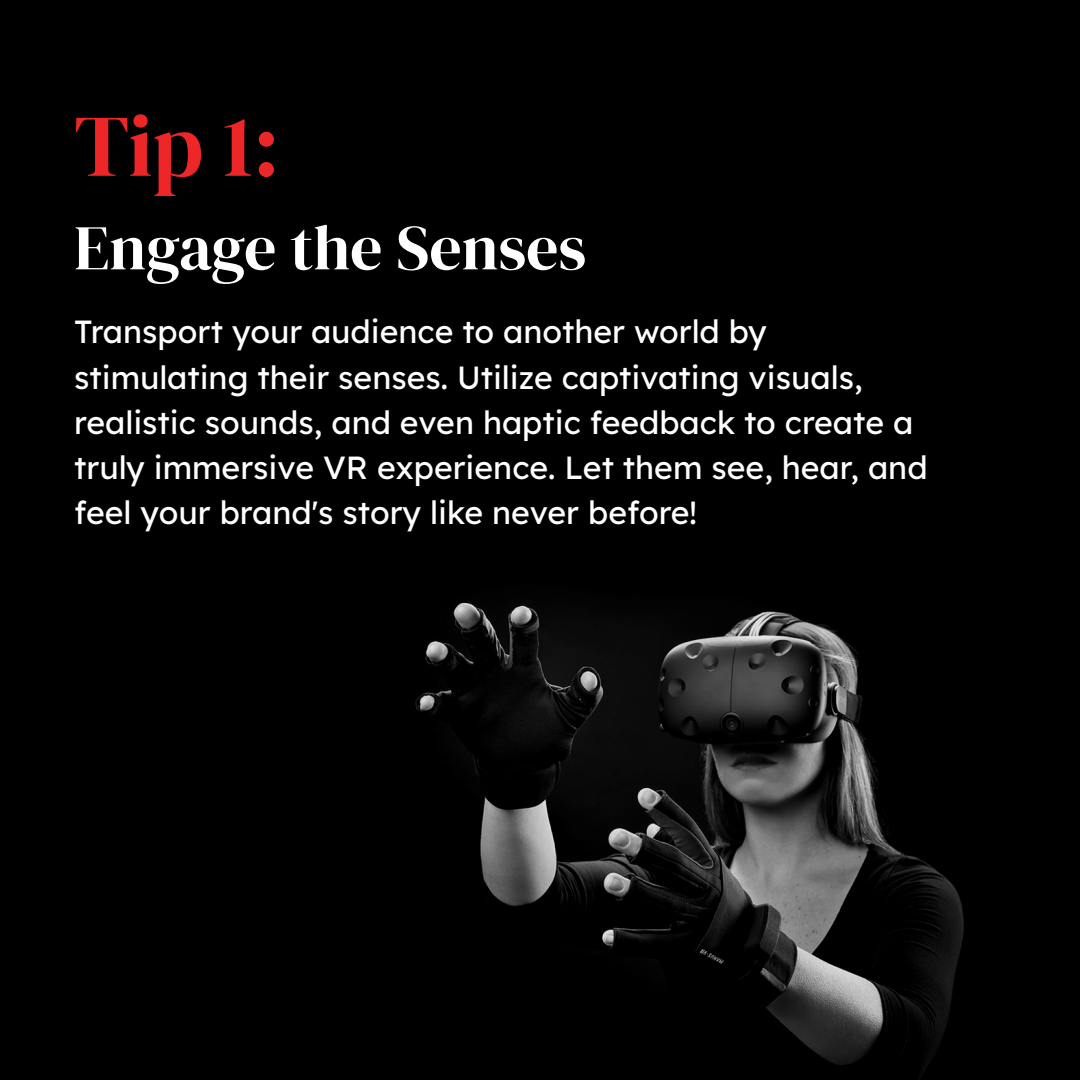
<style>
.page{position:relative;width:1080px;height:1080px;background:#000}
.page>*{position:absolute;margin:0;border:0;box-sizing:border-box;transform-origin:0 0}
.t1{font:87.8px "DM Serif Display";color:#ed2627}
.t2{font:63.6px "DM Serif Display";color:#fff}
.t3{font:32px/45.2px "Lexend";color:#fff}
</style>
<div class="page">
<img style="left:415px;top:602px;width:549px;height:477px">
<h1 class="t1" style="left:74px;top:95px;width:207px">Tip 1:</h1>
<h2 class="t2" style="left:74px;top:211px;width:514px">Engage the Senses</h2>
<p class="t3" style="left:74px;top:307px;width:855px">Transport your audience to another world by stimulating their senses. Utilize captivating visuals, realistic sounds, and even haptic feedback to create a truly immersive VR experience. Let them see, hear, and feel your brand's story like never before!</p>
</div>
